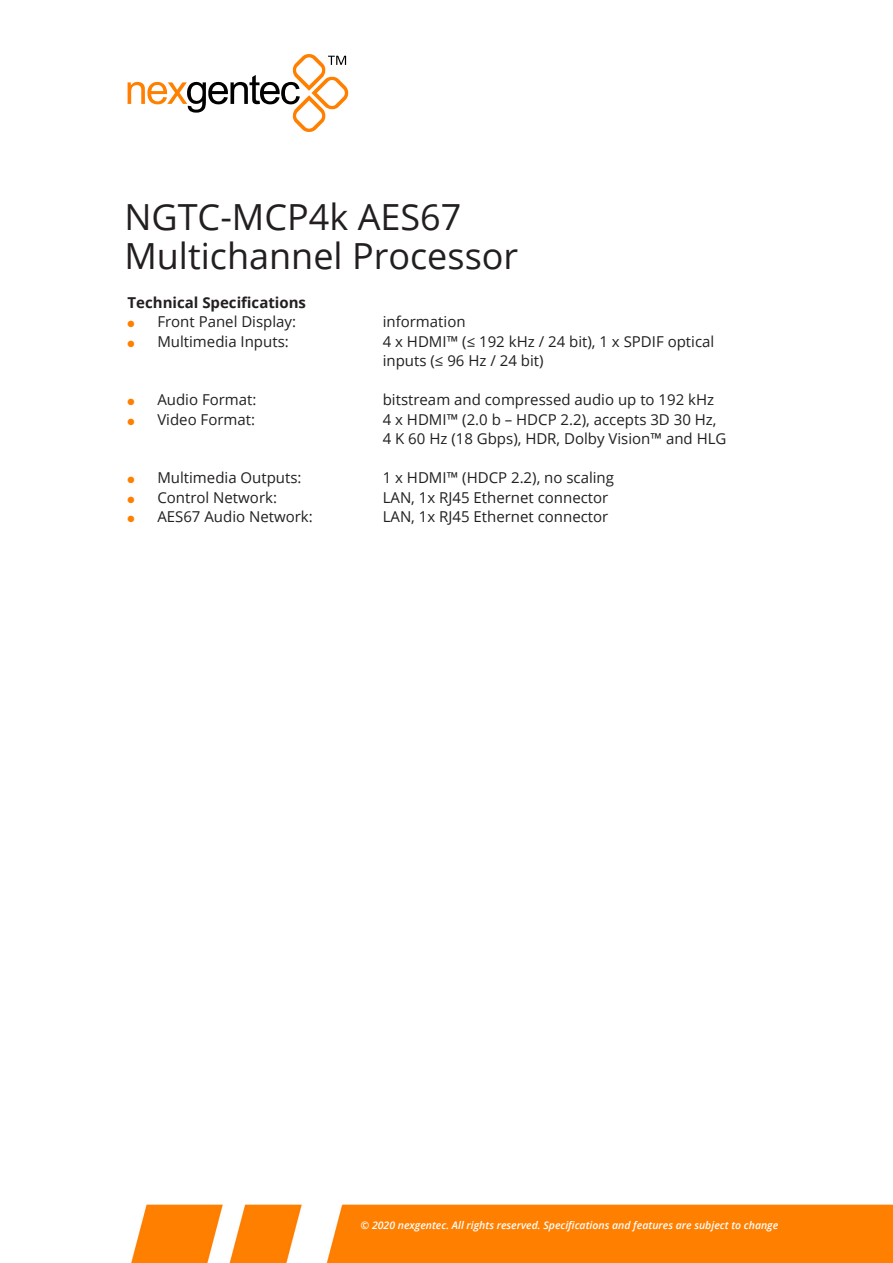
<style>
.page{position:relative;width:893px;height:1263px;background:#fff}
.page>*{position:absolute;margin:0;border:0;box-sizing:border-box;transform-origin:0 0}
.t1{font:36px "Open Sans";color:#231f20}
.t2{font:15px/19.5px "Open Sans";color:#231f20}
.t3{font:700 15px "Open Sans";color:#231f20}
.t4{font:italic 600 10.5px "Open Sans";color:#fff}
.s1{color:#ff8000}
</style>
<div class="page">
<img style="left:131px;top:1205px;width:762px;height:58px">
<svg style="left:128px;top:54px;width:221px;height:78px"></svg>
<p class="t1" style="left:124px;top:192px;width:339px">NGTC-MCP4k AES67</p>
<p class="t1" style="left:124px;top:231px;width:395px">Multichannel Processor</p>
<p class="t3" style="left:128px;top:291px;width:180px">Technical Specifications</p>
<p class="t2" style="left:128px;top:311px;width:170px"><span class="s1">●</span> Front Panel Display:</p>
<p class="t2" style="left:383px;top:311px;width:84px">information</p>
<p class="t2" style="left:128px;top:331px;width:163px"><span class="s1">●</span> Multimedia Inputs:</p>
<p class="t2" style="left:383px;top:331px;width:333px">4 x HDMI™ (≤ 192 kHz / 24 bit), 1 x SPDIF optical inputs (≤ 96 Hz / 24 bit)</p>
<p class="t2" style="left:128px;top:389px;width:130px"><span class="s1">●</span> Audio Format:</p>
<p class="t2" style="left:383px;top:389px;width:333px">bitstream and compressed audio up to 192 kHz</p>
<p class="t2" style="left:128px;top:409px;width:129px"><span class="s1">●</span> Video Format:</p>
<p class="t2" style="left:383px;top:409px;width:345px">4 x HDMI™ (2.0 b – HDCP 2.2), accepts 3D 30 Hz,<br>4 K 60 Hz (18 Gbps), HDR, Dolby Vision™ and HLG</p>
<p class="t2" style="left:128px;top:467px;width:176px"><span class="s1">●</span> Multimedia Outputs:</p>
<p class="t2" style="left:383px;top:467px;width:233px">1 x HDMI™ (HDCP 2.2), no scaling</p>
<p class="t2" style="left:128px;top:487px;width:151px"><span class="s1">●</span> Control Network:</p>
<p class="t2" style="left:383px;top:487px;width:227px">LAN, 1x RJ45 Ethernet connector</p>
<p class="t2" style="left:128px;top:506px;width:187px"><span class="s1">●</span> AES67 Audio Network:</p>
<p class="t2" style="left:383px;top:506px;width:227px">LAN, 1x RJ45 Ethernet connector</p>
<p class="t4" style="left:361px;top:1218px;width:419px">© 2020 nexgentec. All rights reserved. Specifications and features are subject to change</p>
</div>
